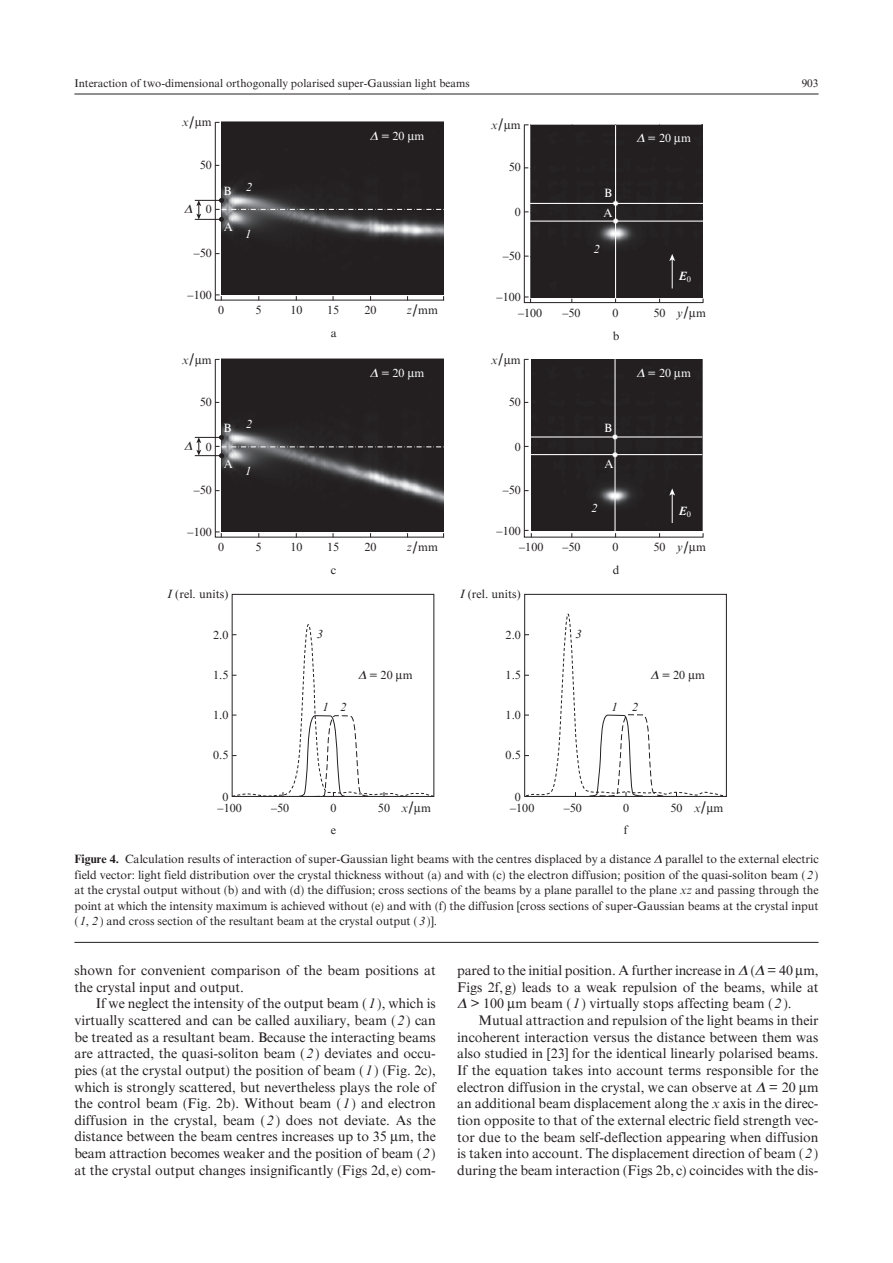
<style>
.page{position:relative;width:893px;height:1263px;background:#fff}
.page>*{position:absolute;margin:0;border:0;box-sizing:border-box;transform-origin:0 0}
.t1{font:13.95px/16.6px "Times QE";color:#231f20}
.t2{font:12px/15.6px "Times QE";letter-spacing:.005em;color:#231f20}
.t3{font:12px "Times QE";letter-spacing:.005em;color:#fff}
.t4{font:12px "Times QE Inclined";color:#231f20}
.t5{font:12px "Times QE Inclined";color:#fff}
.t6{font:12px "Times QE Bold Inclined";color:#fff}
.t7{font:11.25px "Times QE";color:#231f20}
.s1{font-family:"Times QE";font-size:16.5px}
.s2{font-family:"Times QE"}
.s3{font-family:"Times QE Inclined"}
.s4{font-size:16.5px}
.s5{font-weight:700}
</style>
<div class="page">
<hr style="left:74px;top:94px;width:745px;height:1px;background:#231f20">
<hr style="left:74px;top:942px;width:745px;height:1px;background:#231f20">
<div style="left:524px;top:594px;width:203px;height:203px;border:1px solid #231f20"></div>
<svg style="left:231px;top:624px;width:203px;height:173px"></svg>
<svg style="left:525px;top:613px;width:200px;height:184px"></svg>
<svg style="left:523px;top:124px;width:181px;height:179px;background:#373334"></svg>
<svg style="left:523px;top:358px;width:181px;height:180px;background:#3a3738"></svg>
<svg style="left:194px;top:358px;width:251px;height:180px;background:#494647"></svg>
<svg style="left:194px;top:121px;width:251px;height:180px;background:#494647"></svg>
<p class="t7" style="left:74px;top:77px;width:397px">Interaction of two-dimensional orthogonally polarised super-Gaussian light beams</p>
<p class="t7" style="left:802px;top:77px;width:18px">903</p>
<p class="t4" style="left:182px;top:116px;width:31px">x<span class="s1">/</span> <span class="s2">m</span></p>
<p class="t2" style="left:200px;top:157px;width:14px">50</p>
<p class="t3" style="left:381px;top:129px;width:45px">= 20 m</p>
<p class="t4" style="left:491px;top:118px;width:31px">x<span class="s1">/</span> <span class="s2">m</span></p>
<p class="t2" style="left:509px;top:160px;width:14px">50</p>
<p class="t3" style="left:648px;top:132px;width:45px">= 20 m</p>
<p class="t2" style="left:206px;top:202px;width:7px">0</p>
<p class="t3" style="left:224px;top:184px;width:10px">B</p>
<p class="t3" style="left:224px;top:221px;width:11px">A</p>
<p class="t5" style="left:246px;top:180px;width:7px">2</p>
<p class="t5" style="left:245px;top:227px;width:7px">1</p>
<p class="t2" style="left:515px;top:204px;width:7px">0</p>
<p class="t3" style="left:604px;top:187px;width:10px">B</p>
<p class="t3" style="left:603px;top:206px;width:11px">A</p>
<p class="t2" style="left:194px;top:246px;width:20px">–50</p>
<p class="t2" style="left:188px;top:287px;width:26px">–100</p>
<p class="t2" style="left:218px;top:302px;width:7px">0</p>
<p class="t2" style="left:255px;top:302px;width:7px">5</p>
<p class="t2" style="left:291px;top:302px;width:14px">10</p>
<p class="t2" style="left:327px;top:302px;width:14px">15</p>
<p class="t2" style="left:365px;top:302px;width:14px">20</p>
<p class="t2" style="left:407px;top:302px;width:33px"><span class="s3">z</span><span class="s4">/</span>mm</p>
<p class="t2" style="left:503px;top:248px;width:20px">–50</p>
<p class="t2" style="left:518px;top:289px;width:26px;text-indent:-21px">–100 –100</p>
<p class="t5" style="left:594px;top:242px;width:7px">2</p>
<p class="t6" style="left:679px;top:269px;width:14px">E<sub>0</sub></p>
<p class="t2" style="left:562px;top:305px;width:20px">–50</p>
<p class="t2" style="left:612px;top:305px;width:7px">0</p>
<p class="t2" style="left:654px;top:305px;width:54px">50 <span class="s3">y</span><span class="s4">/</span> m</p>
<p class="t2" style="left:331px;top:325px;width:7px">a</p>
<p class="t2" style="left:613px;top:328px;width:8px">b</p>
<p class="t4" style="left:182px;top:353px;width:31px">x<span class="s1">/</span> <span class="s2">m</span></p>
<p class="t2" style="left:200px;top:394px;width:14px">50</p>
<p class="t3" style="left:381px;top:366px;width:45px">= 20 m</p>
<p class="t4" style="left:491px;top:353px;width:31px">x<span class="s1">/</span> <span class="s2">m</span></p>
<p class="t2" style="left:509px;top:394px;width:14px">50</p>
<p class="t3" style="left:648px;top:366px;width:45px">= 20 m</p>
<p class="t2" style="left:206px;top:439px;width:7px">0</p>
<p class="t3" style="left:224px;top:421px;width:10px">B</p>
<p class="t3" style="left:224px;top:458px;width:11px">A</p>
<p class="t5" style="left:246px;top:417px;width:7px">2</p>
<p class="t5" style="left:245px;top:464px;width:7px">1</p>
<p class="t2" style="left:515px;top:439px;width:7px">0</p>
<p class="t3" style="left:604px;top:421px;width:10px">B</p>
<p class="t3" style="left:604px;top:458px;width:11px">A</p>
<p class="t2" style="left:194px;top:483px;width:20px">–50</p>
<p class="t2" style="left:188px;top:524px;width:26px">–100</p>
<p class="t2" style="left:218px;top:539px;width:7px">0</p>
<p class="t2" style="left:255px;top:539px;width:7px">5</p>
<p class="t2" style="left:291px;top:539px;width:14px">10</p>
<p class="t2" style="left:327px;top:539px;width:14px">15</p>
<p class="t2" style="left:365px;top:539px;width:14px">20</p>
<p class="t2" style="left:407px;top:539px;width:33px"><span class="s3">z</span><span class="s4">/</span>mm</p>
<p class="t2" style="left:503px;top:483px;width:20px">–50</p>
<p class="t2" style="left:519px;top:523px;width:26px;line-height:16.2px;text-indent:-23px">–100 –100</p>
<p class="t5" style="left:592px;top:501px;width:7px">2</p>
<p class="t6" style="left:679px;top:504px;width:14px">E<sub>0</sub></p>
<p class="t2" style="left:562px;top:539px;width:20px">–50</p>
<p class="t2" style="left:612px;top:539px;width:7px">0</p>
<p class="t2" style="left:654px;top:539px;width:54px">50 <span class="s3">y</span><span class="s4">/</span> m</p>
<p class="t2" style="left:331px;top:562px;width:7px">c</p>
<p class="t2" style="left:613px;top:562px;width:8px">d</p>
<p class="t2" style="left:168px;top:586px;width:62px"><span class="s3">I</span> (rel. units)</p>
<p class="t2" style="left:460px;top:586px;width:62px"><span class="s3">I</span> (rel. units)</p>
<p class="t2" style="left:213px;top:627px;width:17px">2.0</p>
<p class="t4" style="left:317px;top:627px;width:7px">3</p>
<p class="t4" style="left:575px;top:627px;width:7px">3</p>
<p class="t2" style="left:213px;top:667px;width:17px">1.5</p>
<p class="t2" style="left:213px;top:707px;width:17px">1.0</p>
<p class="t2" style="left:213px;top:747px;width:17px">0.5</p>
<p class="t2" style="left:506px;top:627px;width:17px">2.0</p>
<p class="t2" style="left:506px;top:667px;width:17px">1.5</p>
<p class="t2" style="left:506px;top:707px;width:17px">1.0</p>
<p class="t2" style="left:506px;top:747px;width:17px">0.5</p>
<p class="t2" style="left:369px;top:668px;width:45px">= 20 m</p>
<p class="t4" style="left:322px;top:700px;width:25px">1 2</p>
<p class="t4" style="left:611px;top:700px;width:28px">1 2</p>
<p class="t2" style="left:662px;top:668px;width:45px">= 20 m</p>
<p class="t2" style="left:222px;top:789px;width:7px">0</p>
<p class="t2" style="left:218px;top:800px;width:26px">–100</p>
<p class="t2" style="left:271px;top:800px;width:20px">–50</p>
<p class="t2" style="left:330px;top:800px;width:7px">0</p>
<p class="t2" style="left:378px;top:800px;width:54px">50 <span class="s3">x</span><span class="s4">/</span> m</p>
<p class="t2" style="left:515px;top:789px;width:7px">0</p>
<p class="t2" style="left:510px;top:800px;width:26px">–100</p>
<p class="t2" style="left:564px;top:800px;width:20px">–50</p>
<p class="t2" style="left:623px;top:800px;width:7px">0</p>
<p class="t2" style="left:670px;top:800px;width:55px">50 <span class="s3">x</span><span class="s4">/</span> m</p>
<p class="t2" style="left:331px;top:822px;width:7px">e</p>
<p class="t2" style="left:624px;top:822px;width:5px">f</p>
<p class="t2" style="left:74px;top:851px;width:746px;text-align:justify"><span class="s5">Figure 4.</span> Calculation results of interaction of super-Gaussian light beams with the centres displaced by a distance parallel to the external electric field vector: light field distribution over the crystal thickness without (a) and with (c) the electron diffusion; position of the quasi-soliton beam ( <span class="s3">2</span>) at the crystal output without (b) and with (d) the diffusion; cross sections of the beams by a plane parallel to the plane <span class="s3">xz</span> and passing through the point at which the intensity maximum is achieved without (e) and with (f) the diffusion [cross sections of super-Gaussian beams at the crystal input ( <span class="s3">1</span>, <span class="s3">2</span>) and cross section of the resultant beam at the crystal output ( <span class="s3">3</span>)].</p>
<p class="t1" style="left:74px;top:962px;width:363px">shown for convenient comparison of the beam positions at the crystal input and output.</p>
<p class="t1" style="left:74px;top:995px;width:363px;text-align:justify;text-indent:21px">If we neglect the intensity of the output beam ( <span class="s3">1</span>), which is virtually scattered and can be called auxiliary, beam ( <span class="s3">2</span> ) can be treated as a resultant beam. Because the interacting beams are attracted, the quasi-soliton beam (<span class="s3">2</span>) deviates and occu&shy;pies (at the crystal output) the position of beam ( <span class="s3">1</span>) (Fig. 2c), which is strongly scattered, but nevertheless plays the role of the control beam (Fig. 2b). Without beam ( <span class="s3">1</span>) and electron diffusion in the crystal, beam ( <span class="s3">2</span>) does not deviate. As the distance between the beam centres increases up to 35 m, the beam attraction becomes weaker and the position of beam (<span class="s3">2</span>) at the crystal output changes insignificantly (Figs 2d, e) com-</p>
<p class="t1" style="left:457px;top:962px;width:363px">pared to the initial position. A further increase in ( = 40 m,</p>
<p class="t1" style="left:457px;top:979px;width:363px">Figs 2f,g) leads to a weak repulsion of the beams, while at</p>
<p class="t1" style="left:470px;top:995px;width:323px">&gt; 100 m beam ( <span class="s3">1</span>) virtually stops affecting beam ( <span class="s3">2</span>).</p>
<p class="t1" style="left:478px;top:1012px;width:342px">Mutual attraction and repulsion of the light beams in their</p>
<p class="t1" style="left:457px;top:1029px;width:363px">incoherent interaction versus the distance between them was</p>
<p class="t1" style="left:457px;top:1045px;width:363px">also studied in [23] for the identical linearly polarised beams.</p>
<p class="t1" style="left:457px;top:1062px;width:363px">If the equation takes into account terms responsible for the</p>
<p class="t1" style="left:457px;top:1079px;width:363px">electron diffusion in the crystal, we can observe at = 20 m</p>
<p class="t1" style="left:457px;top:1095px;width:363px">an additional beam displacement along the <span class="s3">x</span> axis in the direc-</p>
<p class="t1" style="left:457px;top:1112px;width:363px">tion opposite to that of the external electric field strength vec-</p>
<p class="t1" style="left:457px;top:1128px;width:363px">tor due to the beam self-deflection appearing when diffusion</p>
<p class="t1" style="left:457px;top:1145px;width:363px">is taken into account. The displacement direction of beam ( <span class="s3">2</span>)</p>
<p class="t1" style="left:457px;top:1162px;width:363px">during the beam interaction (Figs 2b, c) coincides with the dis-</p>
</div>
